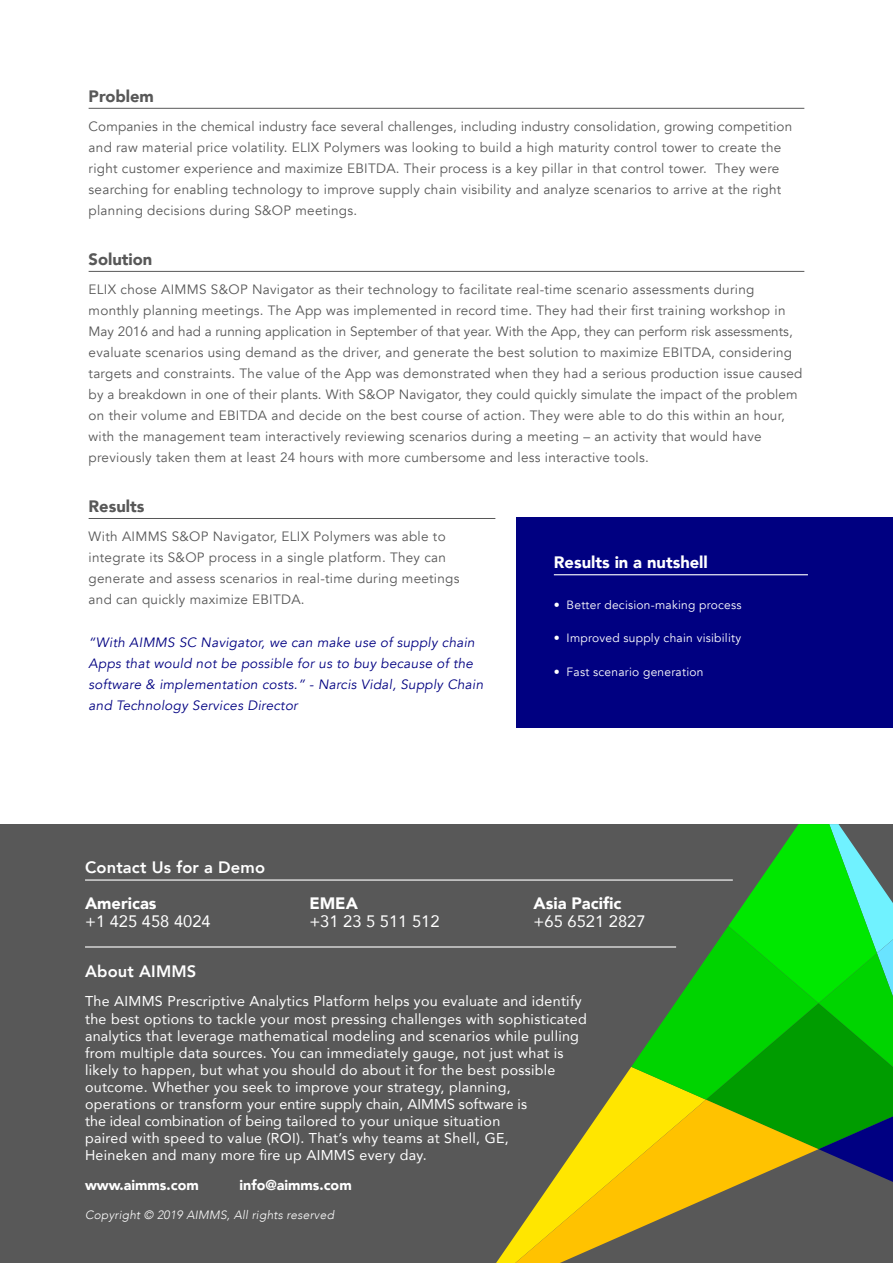
<style>
.page{position:relative;width:893px;height:1263px;background:#fff}
.page>*{position:absolute;margin:0;border:0;box-sizing:border-box;transform-origin:0 0}
.t1{font:900 16.5px "Avenir";color:#fff}
.t2{font:16.5px "Avenir";color:#fff}
.t3{font:800 16.5px "Avenir";letter-spacing:.01em;color:#fff}
.t4{font:900 16.5px "Avenir";color:#585858}
.t5{font:14.25px/17.1px "Avenir";letter-spacing:.02em;color:#fff}
.t6{font:900 14.25px "Avenir";color:#fff}
.t7{font:13.5px/21px "Avenir";letter-spacing:.02em;color:#585858}
.t8{font:italic 13.5px/21px "Avenir";letter-spacing:.02em;color:#000081}
.t9{font:12px "Avenir";letter-spacing:.02em;color:#fff}
.t10{font:italic 300 12px "Avenir";letter-spacing:.02em;color:#fff}
</style>
<div class="page">
<hr style="left:89px;top:108px;width:715px;height:1px;background:#585858">
<hr style="left:89px;top:271px;width:715px;height:1px;background:#585858">
<hr style="left:89px;top:518px;width:406px;height:1px;background:#585858">
<div style="left:0;top:824px;width:893px;height:439px;background:#585858"></div>
<svg style="left:496px;top:824px;width:397px;height:439px"></svg>
<hr style="left:85px;top:879px;width:648px;height:2px;background:#fff">
<hr style="left:85px;top:946px;width:591px;height:1px;background:#fff">
<div style="left:517px;top:517px;width:376px;height:211px;background:#000081"></div>
<hr style="left:554px;top:574px;width:254px;height:1px;background:#fff">
<p class="t4" style="left:89px;top:82px;width:67px">Problem</p>
<p class="t7" style="left:89px;top:116px;width:705px">Companies in the chemical industry face several challenges, including industry consolidation, growing competition and raw material price volatility. ELIX Polymers was looking to build a high maturity control tower to create the right customer experience and maximize EBITDA. Their process is a key pillar in that control tower. They were searching for enabling technology to improve supply chain visibility and analyze scenarios to arrive at the right planning decisions during S&amp;OP meetings.</p>
<p class="t4" style="left:89px;top:245px;width:65px">Solution</p>
<p class="t7" style="left:89px;top:279px;width:715px">ELIX chose AIMMS S&amp;OP Navigator as their technology to facilitate real-time scenario assessments during monthly planning meetings. The App was implemented in record time. They had their first training workshop in May 2016 and had a running application in September of that year. With the App, they can perform risk assessments, evaluate scenarios using demand as the driver, and generate the best solution to maximize EBITDA, considering targets and constraints. The value of the App was demonstrated when they had a serious production issue caused by a breakdown in one of their plants. With S&amp;OP Navigator, they could quickly simulate the impact of the problem on their volume and EBITDA and decide on the best course of action. They were able to do this within an hour, with the management team interactively reviewing scenarios during a meeting – an activity that would have previously taken them at least 24 hours with more cumbersome and less interactive tools.</p>
<p class="t4" style="left:89px;top:492px;width:57px">Results</p>
<p class="t7" style="left:89px;top:526px;width:372px">With AIMMS S&amp;OP Navigator, ELIX Polymers was able to integrate its S&amp;OP process in a single platform. They can generate and assess scenarios in real-time during meetings and can quickly maximize EBITDA.</p>
<p class="t8" style="left:89px;top:632px;width:396px">“With AIMMS SC Navigator, we can make use of supply chain Apps that would not be possible for us to buy because of the software &amp; implementation costs.” - Narcis Vidal, Supply Chain and Technology Services Director</p>
<p class="t1" style="left:554px;top:548px;width:156px">Results in a nutshell</p>
<p class="t9" style="left:554px;top:597px;width:189px">• Better decision-making process</p>
<p class="t9" style="left:554px;top:631px;width:189px">• Improved supply chain visibility</p>
<p class="t9" style="left:554px;top:665px;width:151px">• Fast scenario generation</p>
<p class="t3" style="left:85px;top:854px;width:182px">Contact Us for a Demo</p>
<p class="t1" style="left:85px;top:889px;width:73px">Americas</p>
<p class="t2" style="left:85px;top:908px;width:127px">+1 425 458 4024</p>
<p class="t1" style="left:309px;top:889px;width:50px">EMEA</p>
<p class="t2" style="left:309px;top:908px;width:132px">+31 23 5 511 512</p>
<p class="t1" style="left:534px;top:889px;width:89px">Asia Pacific</p>
<p class="t2" style="left:534px;top:908px;width:113px">+65 6521 2827</p>
<p class="t3" style="left:85px;top:958px;width:113px">About AIMMS</p>
<p class="t5" style="left:85px;top:992px;width:503px">The AIMMS Prescriptive Analytics Platform helps you evaluate and identify the best options to tackle your most pressing challenges with sophisticated analytics that leverage mathematical modeling and scenarios while pulling from multiple data sources. You can immediately gauge, not just what is likely to happen, but what you should do about it for the best possible outcome. Whether you seek to improve your strategy, planning,<br>operations or transform your entire supply chain, AIMMS software is<br>the ideal combination of being tailored to your unique situation<br>paired with speed to value (ROI). That’s why teams at Shell, GE,<br>Heineken and many more fire up AIMMS every day.</p>
<p class="t6" style="left:85px;top:1173px;width:115px">www.aimms.com</p>
<p class="t6" style="left:240px;top:1173px;width:114px">info@aimms.com</p>
<p class="t10" style="left:85px;top:1208px;width:250px">Copyright © 2019 AIMMS, All rights reserved</p>
</div>
